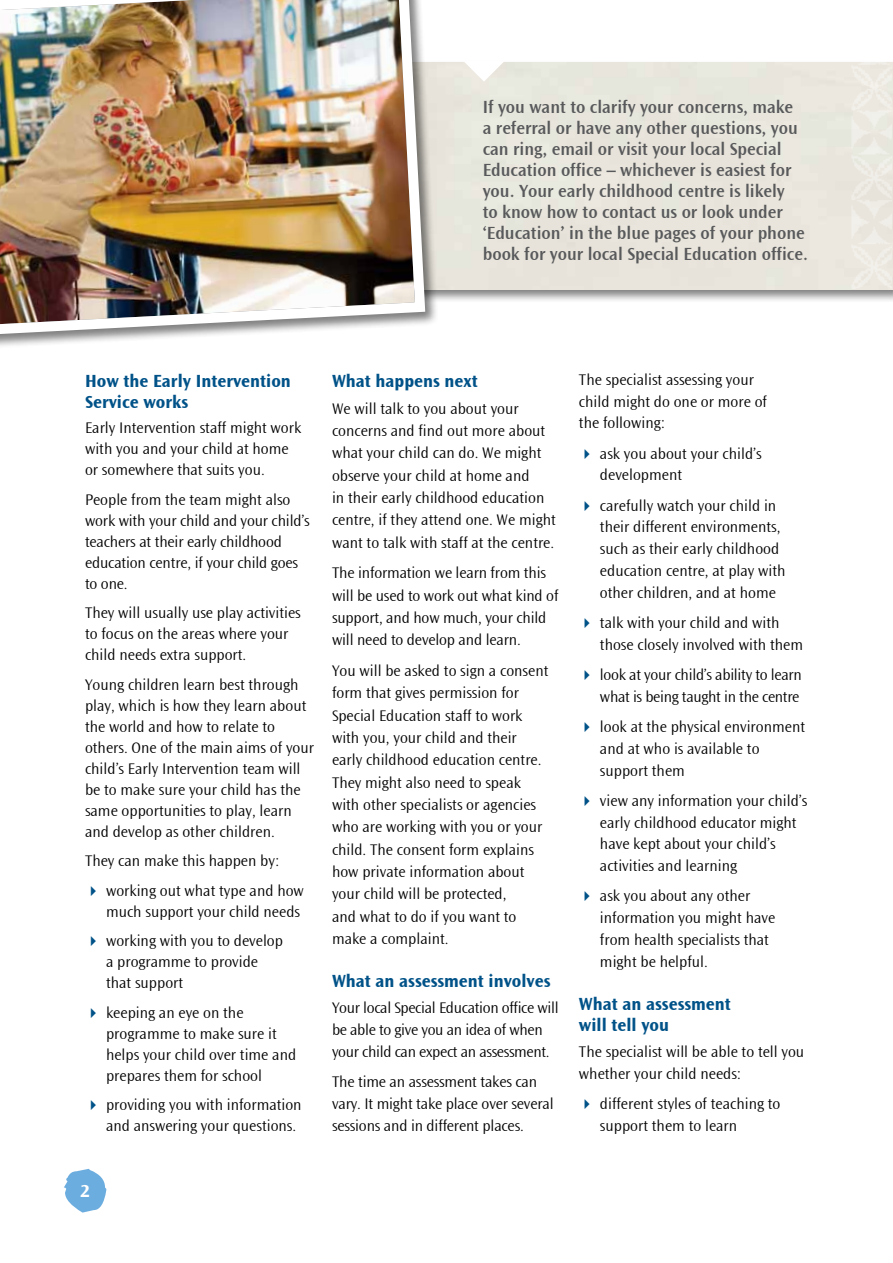
<style>
.page{position:relative;width:893px;height:1263px;background:#fff}
.page>*{position:absolute;margin:0;border:0;box-sizing:border-box;transform-origin:0 0}
.BOX_TEXT{font:600 18px/21px "Ocean Sans Maori";color:#58595b}
.PARA_HEADING{font:700 18px/21px "Ocean Sans Maori";color:#005288}
.t1{font:700 18px "Ocean Sans Maori";color:#fff}
.BODY_TEXT{font:300 15.75px/22.4px "Ocean Sans Maori";color:#000}
.BODY_BULLETS{font:300 15.75px/21.8px "Ocean Sans Maori";color:#000}
.BODY_TEXT-2{font:300 15.75px/21.9px "Ocean Sans Maori";letter-spacing:-.02em;color:#000}
.BODY_BULLETS-2{font:300 15.75px/21.8px "Ocean Sans Maori";letter-spacing:-.02em;color:#000}
</style>
<div class="page">
<svg style="left:64px;top:1169px;width:42px;height:43px"></svg>
<div style="left:400px;top:60px;width:493px;height:243px;background:#000;opacity:.5"></div>
<div style="left:439px;top:62px;width:454px;height:227px;background:#e8e5dc"></div>
<svg style="left:463px;top:60px;width:42px;height:22px"></svg>
<img style="left:850px;top:60px;width:42px;height:229px">
<div style="left:0;top:0;width:439px;height:349px;background:#000;opacity:.5"></div>
<img style="left:0;top:0;width:430px;height:341px">
<p class="BOX_TEXT" style="left:483px;top:96px;width:327px">If you want to clarify your concerns, make<br>a referral or have any other questions, you can ring, email or visit your local Special Education office – whichever is easiest for you. Your early childhood centre is likely<br>to know how to contact us or look under ‘Education’ in the blue pages of your phone book for your local Special Education office.</p>
<p class="PARA_HEADING" style="left:85px;top:371px;width:207px">How the Early Intervention<br>Service works</p>
<p class="BODY_TEXT" style="left:85px;top:418px;width:218px;line-height:21px">Early Intervention staff might work with you and your child at home or somewhere that suits you.</p>
<p class="BODY_TEXT" style="left:85px;top:489px;width:226px;line-height:21px">People from the team might also work with your child and your child’s teachers at their early childhood education centre, if your child goes to one.</p>
<p class="BODY_TEXT" style="left:85px;top:603px;width:217px;line-height:21px">They will usually use play activities to focus on the areas where your child needs extra support.</p>
<p class="BODY_TEXT" style="left:85px;top:674px;width:230px;line-height:21px">Young children learn best through play, which is how they learn about the world and how to relate to others. One of the main aims of your child’s Early Intervention team will be to make sure your child has the same opportunities to play, learn and develop as other children.</p>
<p class="BODY_TEXT" style="left:85px;top:850px;width:196px">They can make this happen by:</p>
<p class="BODY_BULLETS" style="left:106px;top:880px;width:199px;line-height:21px">working out what type and how much support your child needs</p>
<p class="BODY_BULLETS" style="left:106px;top:931px;width:178px;line-height:21px">working with you to develop a programme to provide that support</p>
<p class="BODY_BULLETS" style="left:106px;top:1002px;width:192px;line-height:21px">keeping an eye on the programme to make sure it helps your child over time and prepares them for school</p>
<p class="BODY_BULLETS" style="left:106px;top:1095px;width:197px;line-height:21px">providing you with information and answering your questions.</p>
<p class="PARA_HEADING" style="left:332px;top:371px;width:147px">What happens next</p>
<p class="BODY_TEXT" style="left:332px;top:397px;width:225px">We will talk to you about your concerns and find out more about what your child can do. We might observe your child at home and<br>in their early childhood education centre, if they attend one. We might want to talk with staff at the centre.</p>
<p class="BODY_TEXT" style="left:332px;top:562px;width:228px">The information we learn from this will be used to work out what kind of support, and how much, your child will need to develop and learn.</p>
<p class="BODY_TEXT" style="left:332px;top:660px;width:218px">You will be asked to sign a consent form that gives permission for<br>Special Education staff to work with you, your child and their early childhood education centre.<br>They might also need to speak with other specialists or agencies who are working with you or your child. The consent form explains how private information about your child will be protected,<br>and what to do if you want to make a complaint.</p>
<p class="PARA_HEADING" style="left:332px;top:971px;width:220px">What an assessment involves</p>
<p class="BODY_TEXT-2" style="left:332px;top:997px;width:228px">Your local Special Education office will be able to give you an idea of when your child can expect an assessment.</p>
<p class="BODY_TEXT" style="left:332px;top:1071px;width:223px;line-height:21.9px">The time an assessment takes can vary. It might take place over several sessions and in different places.</p>
<p class="t1" style="left:80px;top:1181px;width:11px">2</p>
<p class="BODY_TEXT" style="left:579px;top:369px;width:189px;line-height:21.8px">The specialist assessing your child might do one or more of the following:</p>
<p class="BODY_BULLETS" style="left:600px;top:443px;width:163px">ask you about your child’s development</p>
<p class="BODY_BULLETS" style="left:600px;top:495px;width:187px">carefully watch your child in their different environments, such as their early childhood education centre, at play with other children, and at home</p>
<p class="BODY_BULLETS" style="left:600px;top:612px;width:205px">talk with your child and with those closely involved with them</p>
<p class="BODY_BULLETS-2" style="left:600px;top:664px;width:203px">look at your child’s ability to learn what is being taught in the centre</p>
<p class="BODY_BULLETS" style="left:600px;top:716px;width:207px">look at the physical environment and at who is available to support them</p>
<p class="BODY_BULLETS" style="left:600px;top:790px;width:209px">view any information your child’s early childhood educator might have kept about your child’s activities and learning</p>
<p class="BODY_BULLETS" style="left:600px;top:885px;width:177px">ask you about any other information you might have from health specialists that might be helpful.</p>
<p class="PARA_HEADING" style="left:579px;top:993px;width:153px;line-height:21.8px">What an assessment will tell you</p>
<p class="BODY_TEXT" style="left:579px;top:1041px;width:227px;line-height:21.8px">The specialist will be able to tell you whether your child needs:</p>
<p class="BODY_BULLETS" style="left:600px;top:1093px;width:182px">different styles of teaching to support them to learn</p>
</div>
